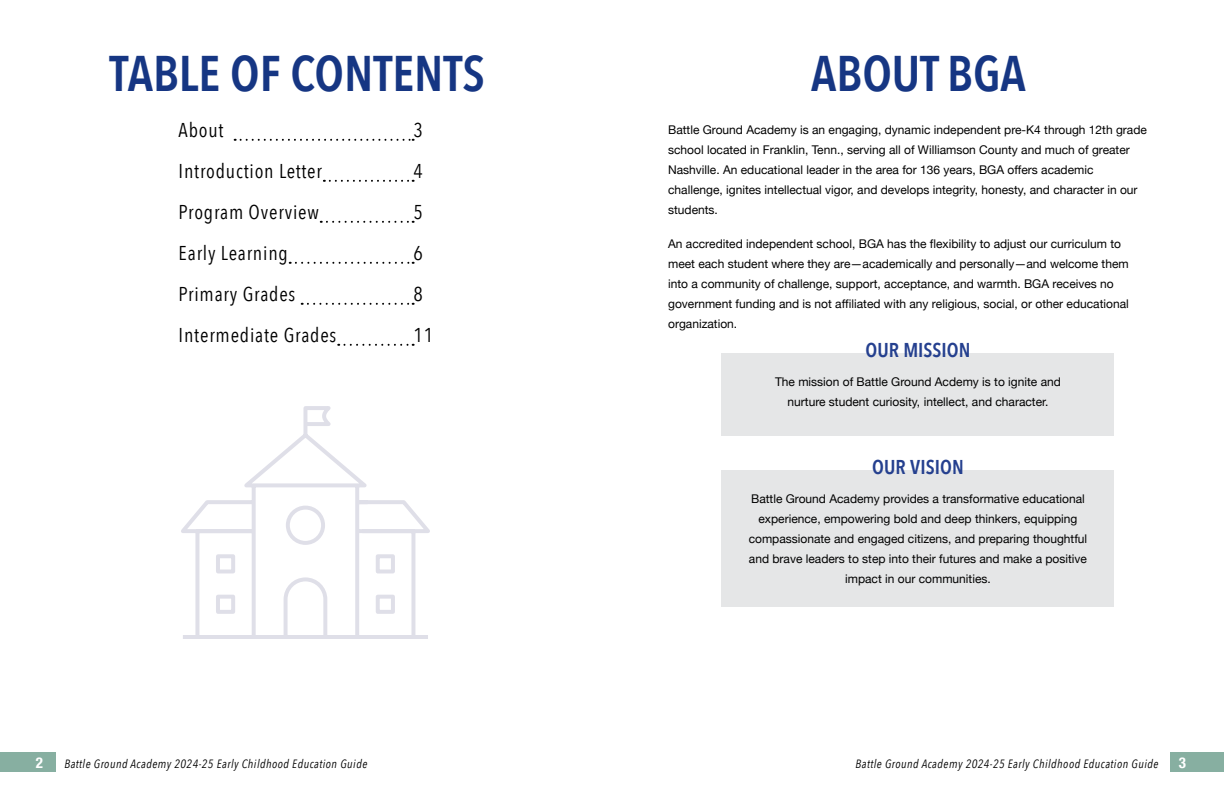
<style>
.page{position:relative;width:1224px;height:792px;background:#fff}
.page>*{position:absolute;margin:0;border:0;box-sizing:border-box;transform-origin:0 0}
.t1{font:600 50px "Avenir Next Condensed";color:#163683}
.t2{font:20px "Avenir Next Condensed";letter-spacing:.04em;color:#000}
.t3{font:600 20px "Avenir Next Condensed";letter-spacing:.005em;color:#25408f}
.t4{font:700 condensed 15px "Helvetica Neue";color:#fff}
.t5{font:12px/20px "Helvetica Neue";color:#000}
.t6{font:italic 12px "Avenir Next Condensed";letter-spacing:.04em;color:#000}
</style>
<div class="page">
<div style="left:1171px;top:752px;width:53px;height:20px;background:#87afa1"></div>
<div style="left:0;top:752px;width:55px;height:20px;background:#87afa1"></div>
<svg style="left:235px;top:139px;width:179px;height:2px"></svg>
<svg style="left:324px;top:180px;width:90px;height:2px"></svg>
<svg style="left:321px;top:221px;width:93px;height:2px"></svg>
<svg style="left:290px;top:262px;width:124px;height:2px"></svg>
<svg style="left:302px;top:303px;width:112px;height:2px"></svg>
<svg style="left:338px;top:344px;width:76px;height:2px"></svg>
<div style="left:722px;top:354px;width:392px;height:82px;background:#e5e6e7"></div>
<div style="left:722px;top:470px;width:392px;height:137px;background:#e5e6e7"></div>
<svg style="left:181px;top:406px;width:249px;height:233px"></svg>
<h1 class="t1" style="left:110px;top:31px;width:377px">TABLE OF CONTENTS</h1>
<h2 class="t2" style="left:179px;top:113px;width:46px">About</h2>
<h2 class="t2" style="left:414px;top:113px;width:11px">3</h2>
<h2 class="t2" style="left:179px;top:154px;width:145px">Introduction Letter</h2>
<h2 class="t2" style="left:414px;top:154px;width:11px">4</h2>
<h2 class="t2" style="left:179px;top:195px;width:142px">Program Overview</h2>
<h2 class="t2" style="left:414px;top:195px;width:11px">5</h2>
<h2 class="t2" style="left:179px;top:236px;width:111px">Early Learning</h2>
<h2 class="t2" style="left:414px;top:236px;width:11px">6</h2>
<h2 class="t2" style="left:179px;top:277px;width:118px">Primary Grades</h2>
<h2 class="t2" style="left:414px;top:277px;width:11px">8</h2>
<h2 class="t2" style="left:179px;top:318px;width:159px">Intermediate Grades</h2>
<h2 class="t2" style="left:414px;top:318px;width:21px">11</h2>
<h1 class="t1" style="left:811px;top:31px;width:216px">ABOUT BGA</h1>
<p class="t5" style="left:668px;top:121px;width:480px">Battle Ground Academy is an engaging, dynamic independent pre-K4 through 12th grade school located in Franklin, Tenn., serving all of Williamson County and much of greater Nashville. An educational leader in the area for 136 years, BGA offers academic challenge, ignites intellectual vigor, and develops integrity, honesty, and character in our students.</p>
<p class="t5" style="left:668px;top:234px;width:462px">An accredited independent school, BGA has the flexibility to adjust our curriculum to meet each student where they are—academically and personally—and welcome them into a community of challenge, support, acceptance, and warmth. BGA receives no government funding and is not affiliated with any religious, social, or other educational organization.</p>
<h2 class="t3" style="left:865px;top:333px;width:107px">OUR MISSION</h2>
<p class="t5" style="left:775px;top:373px;width:287px;text-align:center">The mission of Battle Ground Acdemy is to ignite and nurture student curiosity, intellect, and character.</p>
<h2 class="t3" style="left:872px;top:449px;width:93px">OUR VISION</h2>
<p class="t5" style="left:749px;top:489px;width:340px;text-align:center">Battle Ground Academy provides a transformative educational experience, empowering bold and deep thinkers, equipping compassionate and engaged citizens, and preparing thoughtful and brave leaders to step into their futures and make a positive impact in our communities.</p>
<p class="t4" style="left:36px;top:750px;width:9px">2</p>
<p class="t6" style="left:64px;top:757px;width:304px">Battle Ground Academy 2024-25 Early Childhood Education Guide</p>
<p class="t6" style="left:856px;top:757px;width:304px">Battle Ground Academy 2024-25 Early Childhood Education Guide</p>
<p class="t4" style="left:1179px;top:750px;width:9px">3</p>
</div>
